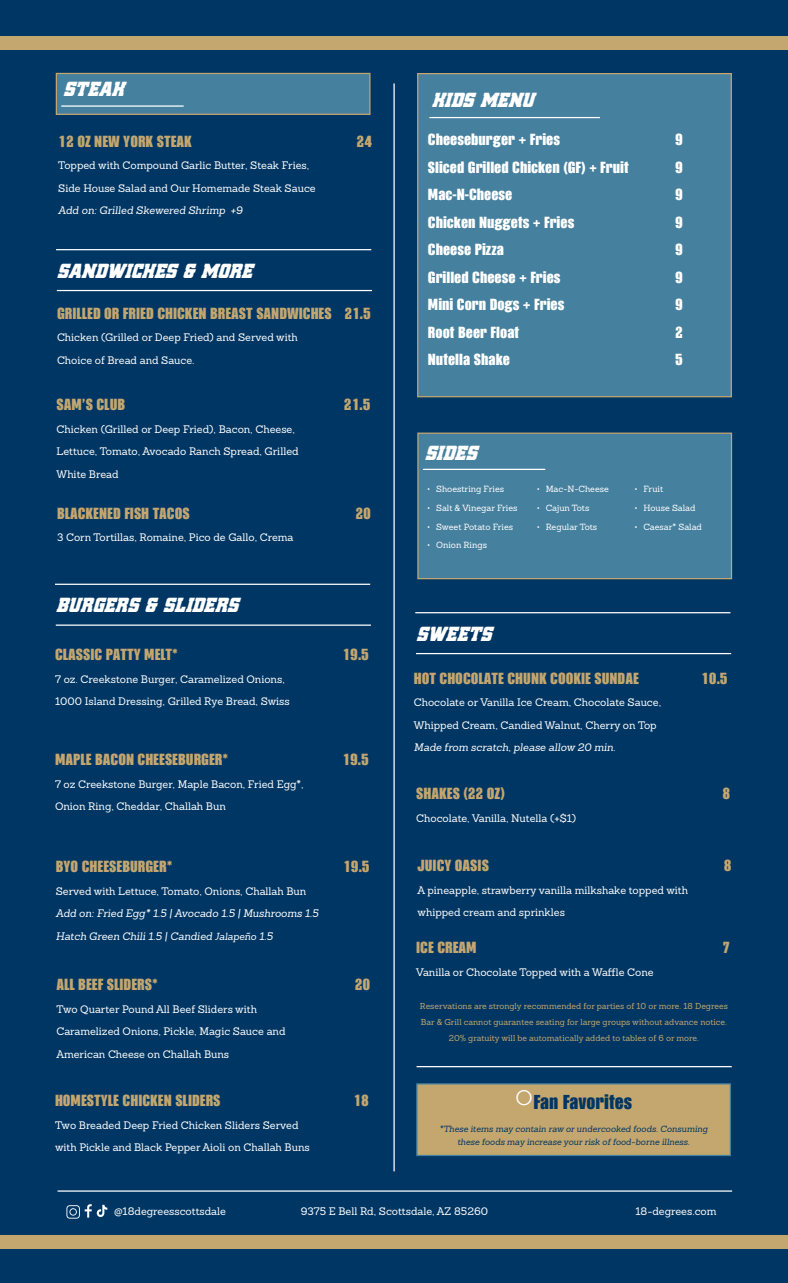
<style>
.page{position:relative;width:788px;height:1283px;background:#fff}
.page>*{position:absolute;margin:0;border:0;box-sizing:border-box;transform-origin:0 0}
.t1{font:italic 21.25px "Red Delicious Super";color:#fff}
.t2{font:900 18.75px "PF Fusion Sans Pro";color:#003663}
.t3{font:900 15px "PF Fusion Sans Pro";color:#c4a66f}
.t4{font:900 15px "PF Fusion Sans Pro";color:#fff}
.t5{font:10.62px/22.5px "Sanchez";color:#fff}
.t6{font:italic 10.62px "Sanchez";color:#fff}
.t7{font:8.75px "Sanchez";color:#fff}
.t8{font:italic 8.75px "Sanchez";color:#003663}
.t9{font:8.5px/16.2px "Sanchez";color:#c4a66f;text-align:center}
.s1{font-size:10px}
</style>
<div class="page">
<div style="left:0;top:0;width:788px;height:1282px;background:#003663"></div>
<div style="left:0;top:36px;width:788px;height:14px;background:#c4a66f"></div>
<div style="left:0;top:1235px;width:788px;height:14px;background:#c4a66f"></div>
<hr style="left:58px;top:1190px;width:674px;height:1px;background:#fff">
<hr style="left:393px;top:83px;width:1px;height:1088px;background:#fff">
<svg style="left:66px;top:1204px;width:41px;height:14px"></svg>
<hr style="left:56px;top:249px;width:315px;height:1px;background:#fff">
<hr style="left:57px;top:290px;width:315px;height:1px;background:#fff">
<div style="left:417px;top:73px;width:314px;height:324px;background:#45809e;border:1px solid #c4a66f"></div>
<hr style="left:429px;top:117px;width:171px;height:1px;background:#fff">
<hr style="left:55px;top:583px;width:315px;height:2px;background:#fff">
<hr style="left:56px;top:624px;width:315px;height:2px;background:#fff">
<div style="left:417px;top:432px;width:315px;height:147px;background:#45809e;border:1px solid #c4a66f"></div>
<hr style="left:423px;top:469px;width:122px;height:1px;background:#fff">
<hr style="left:415px;top:612px;width:315px;height:1px;background:#fff">
<hr style="left:416px;top:653px;width:315px;height:1px;background:#fff">
<hr style="left:416px;top:1066px;width:315px;height:1px;background:#fff">
<div style="left:416px;top:1083px;width:315px;height:73px;background:#c4a66f;border:1px solid #45809e"></div>
<div style="left:56px;top:73px;width:314px;height:42px;background:#45809e;border:1px solid #c4a66f"></div>
<hr style="left:61px;top:105px;width:123px;height:2px;background:#fff">
<p class="t1" style="left:63px;top:78px;width:62px">STEAK</p>
<p class="t3" style="left:58px;top:131px;width:135px">12 OZ NEW YORK STEAK</p>
<p class="t3" style="left:356px;top:131px;width:17px">24</p>
<p class="t5" style="left:58px;top:154px;width:252px">Topped with Compound Garlic Butter, Steak Fries,</p>
<p class="t5" style="left:58px;top:177px;width:259px">Side House Salad and Our Homemade Steak Sauce</p>
<p class="t6" style="left:58px;top:204px;width:186px">Add on: Grilled Skewered Shrimp +9</p>
<p class="t1" style="left:57px;top:259px;width:197px">SANDWICHES &amp; MORE</p>
<p class="t3" style="left:57px;top:303px;width:315px">GRILLED OR FRIED CHICKEN BREAST SANDWICHES 21.5</p>
<p class="t5" style="left:57px;top:326px;width:242px">Chicken (Grilled or Deep Fried) and Served with</p>
<p class="t5" style="left:57px;top:349px;width:139px">Choice of Bread and Sauce.</p>
<p class="t3" style="left:57px;top:395px;width:70px">SAM’S CLUB</p>
<p class="t3" style="left:344px;top:395px;width:28px">21.5</p>
<p class="t5" style="left:57px;top:418px;width:240px">Chicken (Grilled or Deep Fried), Bacon, Cheese,</p>
<p class="t5" style="left:57px;top:440px;width:243px">Lettuce, Tomato, Avocado Ranch Spread, Grilled</p>
<p class="t5" style="left:57px;top:463px;width:63px">White Bread</p>
<p class="t3" style="left:57px;top:503px;width:134px">BLACKENED FISH TACOS</p>
<p class="t3" style="left:355px;top:503px;width:17px">20</p>
<p class="t5" style="left:57px;top:526px;width:238px">3 Corn Tortillas, Romaine, Pico de Gallo, Crema</p>
<p class="t1" style="left:56px;top:593px;width:184px">BURGERS &amp; SLIDERS</p>
<p class="t3" style="left:55px;top:644px;width:124px">CLASSIC PATTY MELT*</p>
<p class="t3" style="left:342px;top:644px;width:28px">19.5</p>
<p class="t5" style="left:55px;top:667px;width:231px">7 oz. Creekstone Burger, Caramelized Onions,</p>
<p class="t5" style="left:55px;top:690px;width:236px">1000 Island Dressing, Grilled Rye Bread, Swiss</p>
<p class="t3" style="left:55px;top:749px;width:175px">MAPLE BACON CHEESEBURGER*</p>
<p class="t3" style="left:342px;top:749px;width:28px">19.5</p>
<p class="t5" style="left:55px;top:772px;width:250px">7 oz Creekstone Burger, Maple Bacon, Fried Egg*,</p>
<p class="t5" style="left:55px;top:795px;width:172px">Onion Ring, Cheddar, Challah Bun</p>
<p class="t3" style="left:56px;top:856px;width:118px">BYO CHEESEBURGER*</p>
<p class="t3" style="left:343px;top:856px;width:28px">19.5</p>
<p class="t5" style="left:56px;top:879px;width:252px">Served with Lettuce, Tomato, Onions, Challah Bun</p>
<p class="t6" style="left:56px;top:906px;width:264px">Add on: Fried Egg* 1.5 | Avocado 1.5 | Mushrooms 1.5</p>
<p class="t6" style="left:56px;top:929px;width:219px">Hatch Green Chili 1.5 | Candied <span class="s1">Jalapeño</span> 1.5</p>
<p class="t3" style="left:56px;top:974px;width:103px">ALL BEEF SLIDERS*</p>
<p class="t3" style="left:355px;top:974px;width:17px">20</p>
<p class="t5" style="left:56px;top:997px;width:202px">Two Quarter Pound All Beef Sliders with</p>
<p class="t5" style="left:56px;top:1020px;width:230px">Caramelized Onions, Pickle, Magic Sauce and</p>
<p class="t5" style="left:56px;top:1042px;width:174px">American Cheese on Challah Buns</p>
<p class="t3" style="left:55px;top:1090px;width:167px">HOMESTYLE CHICKEN SLIDERS</p>
<p class="t3" style="left:353px;top:1090px;width:17px">18</p>
<p class="t5" style="left:55px;top:1113px;width:245px">Two Breaded Deep Fried Chicken Sliders Served</p>
<p class="t5" style="left:55px;top:1136px;width:256px">with Pickle and Black Pepper Aioli on Challah Buns</p>
<p class="t1" style="left:431px;top:88px;width:104px">KIDS MENU</p>
<p class="t4" style="left:428px;top:130px;width:134px">Cheeseburger + Fries</p>
<p class="t4" style="left:675px;top:130px;width:9px">9</p>
<p class="t4" style="left:428px;top:157px;width:202px">Sliced Grilled Chicken (GF) + Fruit</p>
<p class="t4" style="left:675px;top:157px;width:9px">9</p>
<p class="t4" style="left:428px;top:185px;width:86px">Mac-N-Cheese</p>
<p class="t4" style="left:675px;top:185px;width:9px">9</p>
<p class="t4" style="left:428px;top:212px;width:148px">Chicken Nuggets + Fries</p>
<p class="t4" style="left:675px;top:212px;width:9px">9</p>
<p class="t4" style="left:428px;top:240px;width:78px">Cheese Pizza</p>
<p class="t4" style="left:675px;top:240px;width:9px">9</p>
<p class="t4" style="left:428px;top:267px;width:134px">Grilled Cheese + Fries</p>
<p class="t4" style="left:675px;top:267px;width:9px">9</p>
<p class="t4" style="left:428px;top:295px;width:138px">Mini Corn Dogs + Fries</p>
<p class="t4" style="left:675px;top:295px;width:9px">9</p>
<p class="t4" style="left:428px;top:322px;width:93px">Root Beer Float</p>
<p class="t4" style="left:675px;top:322px;width:9px">2</p>
<p class="t4" style="left:428px;top:350px;width:84px">Nutella Shake</p>
<p class="t4" style="left:675px;top:350px;width:9px">5</p>
<p class="t1" style="left:425px;top:441px;width:53px">SIDES</p>
<p class="t7" style="left:427px;top:483px;width:78px">• Shoestring Fries</p>
<p class="t7" style="left:427px;top:502px;width:92px">• Salt &amp; Vinegar Fries</p>
<p class="t7" style="left:427px;top:521px;width:88px">• Sweet Potato Fries</p>
<p class="t7" style="left:427px;top:539px;width:61px">• Onion Rings</p>
<p class="t7" style="left:536px;top:483px;width:74px">• Mac-N-Cheese</p>
<p class="t7" style="left:536px;top:502px;width:54px">• Cajun Tots</p>
<p class="t7" style="left:536px;top:521px;width:62px">• Regular Tots</p>
<p class="t7" style="left:634px;top:483px;width:30px">• Fruit</p>
<p class="t7" style="left:634px;top:502px;width:62px">• House Salad</p>
<p class="t7" style="left:634px;top:521px;width:69px">• Caesar* Salad</p>
<p class="t1" style="left:416px;top:622px;width:77px">SWEETS</p>
<p class="t3" style="left:414px;top:668px;width:226px">HOT CHOCOLATE CHUNK COOKIE SUNDAE</p>
<p class="t3" style="left:701px;top:668px;width:28px">10.5</p>
<p class="t5" style="left:414px;top:691px;width:249px">Chocolate or Vanilla Ice Cream, Chocolate Sauce,</p>
<p class="t5" style="left:414px;top:714px;width:244px">Whipped Cream, Candied Walnut, Cherry on Top</p>
<p class="t6" style="left:414px;top:740px;width:203px">Made from scratch, please allow 20 min.</p>
<p class="t3" style="left:416px;top:783px;width:90px">SHAKES (22 OZ)</p>
<p class="t3" style="left:722px;top:783px;width:9px">8</p>
<p class="t5" style="left:416px;top:806px;width:161px">Chocolate, Vanilla, Nutella (+$1)</p>
<p class="t3" style="left:417px;top:855px;width:73px">JUICY OASIS</p>
<p class="t3" style="left:723px;top:855px;width:9px">8</p>
<p class="t5" style="left:417px;top:878px;width:272px">A pineapple, strawberry vanilla milkshake topped with whipped cream and sprinkles</p>
<p class="t3" style="left:416px;top:937px;width:62px">ICE CREAM</p>
<p class="t3" style="left:722px;top:937px;width:9px">7</p>
<p class="t5" style="left:416px;top:960px;width:239px">Vanilla or Chocolate Topped with a Waffle Cone</p>
<p class="t9" style="left:420px;top:997px;width:309px">Reservations are strongly recommended for parties of 10 or more. 18 Degrees<br>Bar &amp; Grill cannot guarantee seating for large groups without advance notice.<br>20% gratuity will be automatically added to tables of 6 or more.</p>
<p class="t2" style="left:533px;top:1089px;width:100px">Fan Favorites</p>
<p class="t8" style="left:439px;top:1122px;width:270px">*These items may contain raw or undercooked foods. Consuming</p>
<p class="t8" style="left:457px;top:1136px;width:234px">these foods may increase your risk of food-borne illness.</p>
<p class="t5" style="left:114px;top:1199px;width:113px">@18degreesscottsdale</p>
<p class="t5" style="left:300px;top:1199px;width:189px">9375 E Bell Rd, Scottsdale, AZ 85260</p>
<p class="t5" style="left:635px;top:1200px;width:83px">18-degrees.com</p>
</div>
